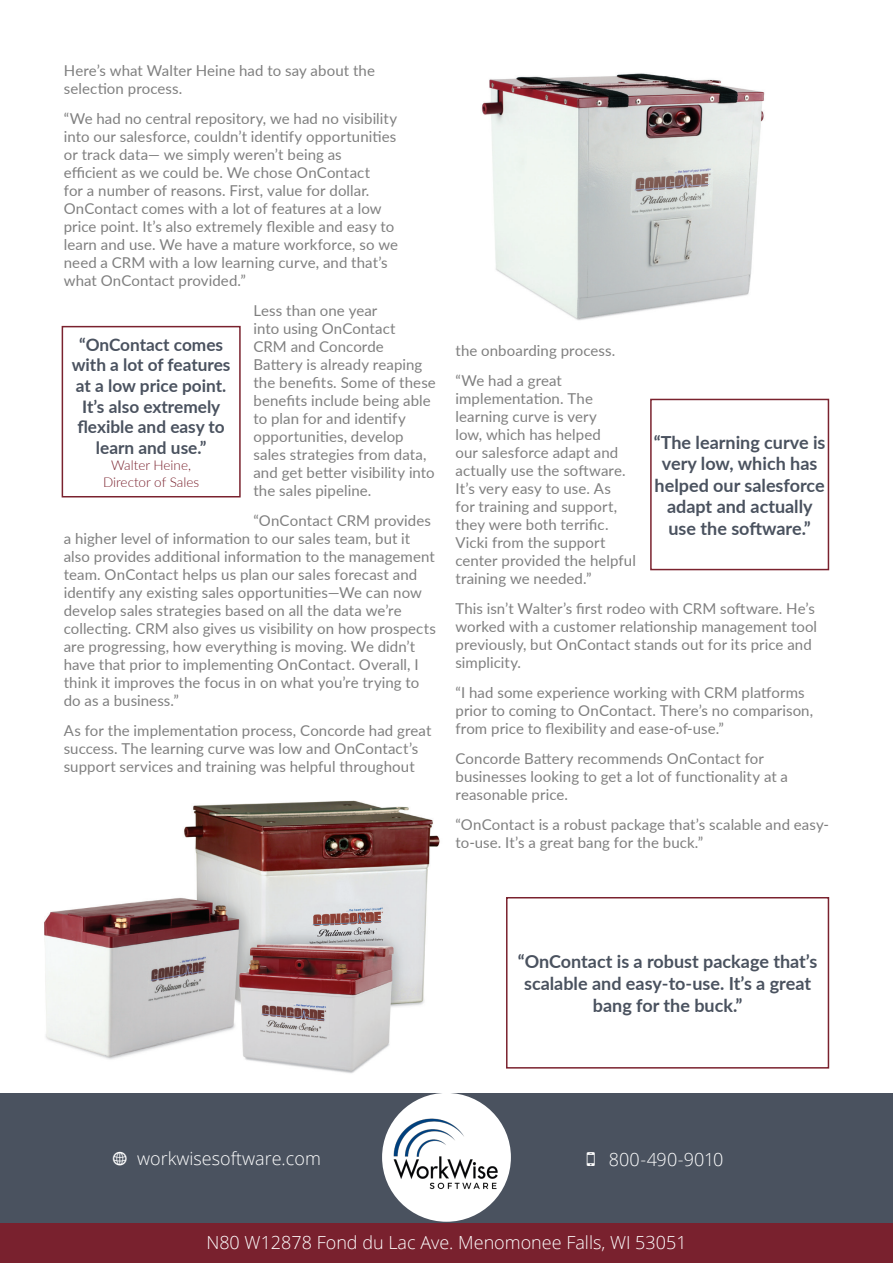
<style>
.page{position:relative;width:893px;height:1263px;background:#fff}
.page>*{position:absolute;margin:0;border:0;box-sizing:border-box;transform-origin:0 0}
.t1{font:700 18px/21.6px "Lato";color:#4a525f;text-align:center}
.t2{font:300 18px "Open Sans";color:#fff}
.t3{font:700 17.25px/20.7px "Lato";color:#4a525f;text-align:center}
.t4{font:15px/18px "Lato";letter-spacing:.005em;color:#7f7f7f}
.t5{font:300 13.5px "Lato";color:#7a222e}
.s1{font-family:"Modern Pictograms";font-weight:400;font-size:21px}
</style>
<div class="page">
<div style="left:0;top:1222px;width:893px;height:41px;background:#79212e"></div>
<img style="left:481px;top:73px;width:284px;height:247px">
<svg style="left:61px;top:325px;width:180px;height:173px"></svg>
<img style="left:44px;top:800px;width:396px;height:273px">
<div style="left:0;top:1093px;width:893px;height:130px;background:#4a525f"></div>
<div style="left:383px;top:1094px;width:127px;height:126px;background:#fff;border-radius:50%"></div>
<img style="left:391px;top:1116px;width:109px;height:75px">
<svg style="left:506px;top:897px;width:324px;height:172px"></svg>
<svg style="left:650px;top:398px;width:180px;height:173px"></svg>
<p class="t4" style="left:64px;top:61px;width:313px">Here’s what Walter Heine had to say about the selection process.</p>
<p class="t4" style="left:64px;top:109px;width:336px">“We had no central repository, we had no visibility into our salesforce, couldn’t identify opportunities or track data— we simply weren’t being as efficient as we could be. We chose OnContact<br>for a number of reasons. First, value for dollar.<br>OnContact comes with a lot of features at a low price point. It’s also extremely flexible and easy to learn and use. We have a mature workforce, so we need a CRM with a low learning curve, and that’s what OnContact provided.”</p>
<p class="t4" style="left:253px;top:301px;width:184px">Less than one year<br>into using OnContact<br>CRM and Concorde<br>Battery is already reaping the benefits. Some of these benefits include being able to plan for and identify opportunities, develop sales strategies from data, and get better visibility into the sales pipeline.</p>
<p class="t4" style="left:64px;top:511px;width:374px;text-indent:190px">“OnContact CRM provides a higher level of information to our sales team, but it also provides additional information to the management team. OnContact helps us plan our sales forecast and identify any existing sales opportunities—We can now develop sales strategies based on all the data we’re collecting. CRM also gives us visibility on how prospects are progressing, how everything is moving. We didn’t have that prior to implementing OnContact. Overall, I think it improves the focus in on what you’re trying to do as a business.”</p>
<p class="t4" style="left:64px;top:721px;width:369px">As for the implementation process, Concorde had great success. The learning curve was low and OnContact’s support services and training was helpful throughout</p>
<p class="t3" style="left:72px;top:333px;width:160px">“OnContact comes with a lot of features at a low price point.<br>It’s also extremely flexible and easy to learn and use.”</p>
<p class="t5" style="left:111px;top:456px;width:81px">Walter Heine,</p>
<p class="t5" style="left:103px;top:472px;width:98px">Director of Sales</p>
<p class="t4" style="left:455px;top:341px;width:161px">the onboarding process.</p>
<p class="t4" style="left:455px;top:371px;width:182px">“We had a great implementation. The learning curve is very<br>low, which has helped<br>our salesforce adapt and actually use the software.<br>It’s very easy to use. As<br>for training and support, they were both terrific.<br>Vicki from the support center provided the helpful training we needed.”</p>
<p class="t4" style="left:455px;top:599px;width:363px">This isn’t Walter’s first rodeo with CRM software. He’s worked with a customer relationship management tool previously, but OnContact stands out for its price and simplicity.</p>
<p class="t4" style="left:455px;top:683px;width:359px">“I had some experience working with CRM platforms prior to coming to OnContact. There’s no comparison, from price to flexibility and ease-of-use.”</p>
<p class="t4" style="left:455px;top:749px;width:334px">Concorde Battery recommends OnContact for businesses looking to get a lot of functionality at a reasonable price.</p>
<p class="t4" style="left:455px;top:815px;width:375px">“OnContact is a robust package that’s scalable and easy&shy;to-use. It’s a great bang for the buck.”</p>
<p class="t1" style="left:654px;top:430px;width:173px">“The learning curve is very low, which has helped our salesforce adapt and actually use the software.”</p>
<p class="t1" style="left:518px;top:950px;width:301px">“OnContact is a robust package that’s scalable and easy-to-use. It’s a great bang for the buck.”</p>
<p class="t2" style="left:112px;top:1146px;width:211px"><span class="s1">w</span> workwisesoftware.com</p>
<p class="t2" style="left:585px;top:1147px;width:140px"><span class="s1">O</span> 800-490-9010</p>
<p class="t2" style="left:206px;top:1230px;width:482px">N80 W12878 Fond du Lac Ave. Menomonee Falls, WI 53051</p>
</div>
